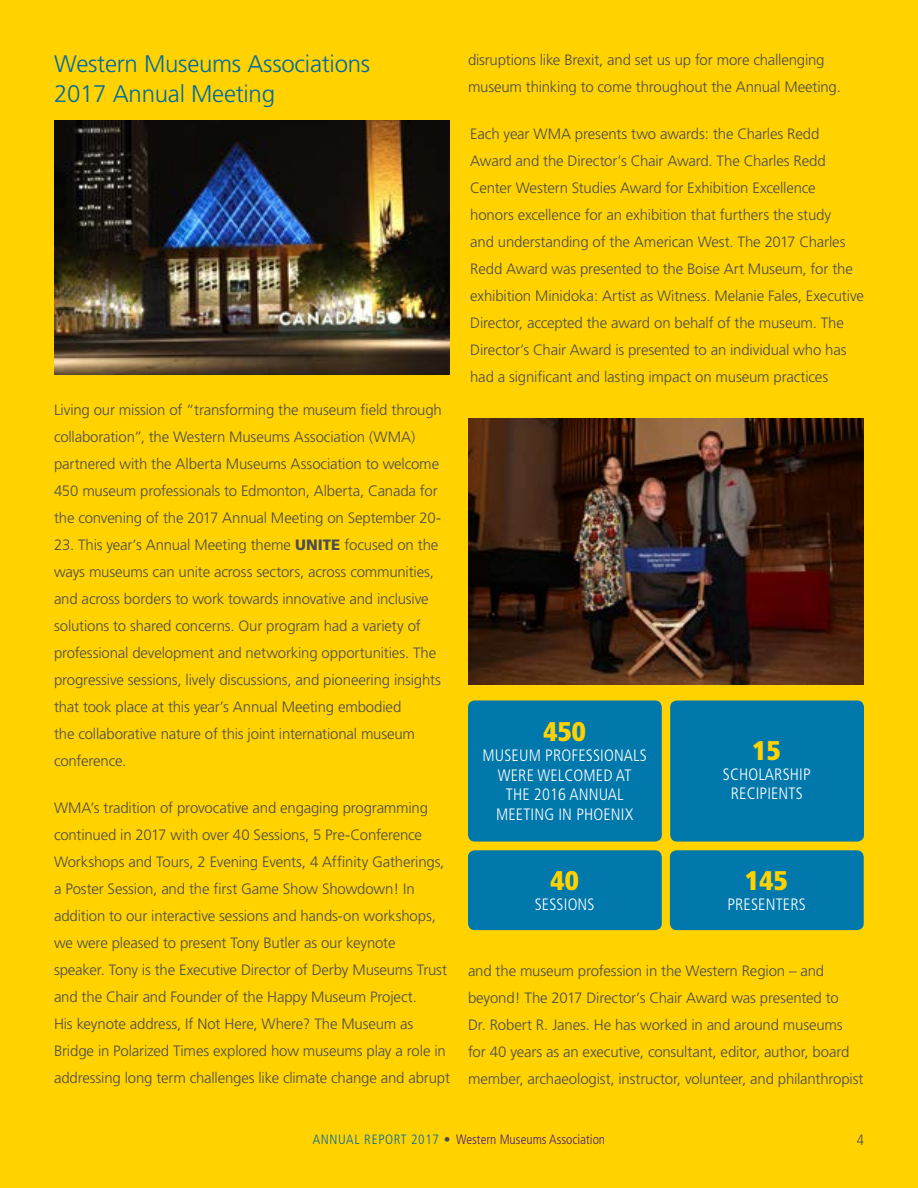
<style>
.page{position:relative;width:918px;height:1188px;background:#ffd200}
.page>*{position:absolute;margin:0;border:0;box-sizing:border-box;transform-origin:0 0}
.t1{font:900 condensed 27px "Frutiger";letter-spacing:.01em;color:#ffd200}
.t2{font:300 24px/30px "Frutiger";letter-spacing:-.01em;color:#006aa1}
.t3{font:300 condensed 16.5px/19.8px "Frutiger";letter-spacing:.01em;color:#fff;text-align:center}
.t4{font:300 15px/27px "Frutiger";letter-spacing:-.01em;color:#4d4d4f}
.t5{font:300 condensed 15px "Frutiger";color:#4d4d4f}
.t6{font:300 condensed 13.5px "Frutiger";color:#4d207a}
.s1{font-weight:900}
.s2{color:#006aa1}
.s3{color:#4d4d4f}
</style>
<div class="page">
<img style="left:468px;top:418px;width:396px;height:266px">
<div style="left:468px;top:700px;width:194px;height:142px;background:#0078ab;border-radius:7px"></div>
<div style="left:468px;top:850px;width:194px;height:80px;background:#0078ab;border-radius:7px"></div>
<div style="left:670px;top:850px;width:194px;height:80px;background:#0078ab;border-radius:7px"></div>
<div style="left:670px;top:700px;width:194px;height:142px;background:#0078ab;border-radius:7px"></div>
<img style="left:54px;top:120px;width:396px;height:254px">
<h2 class="t2" style="left:54px;top:49px;width:318px">Western Museums Associations<br>2017 Annual Meeting</h2>
<p class="t4" style="left:54px;top:397px;width:389px">Living our mission of “transforming the museum field through collaboration”, the Western Museums Association (WMA) partnered with the Alberta Museums Association to welcome 450 museum professionals to Edmonton, Alberta, Canada for the convening of the 2017 Annual Meeting on September 20-</p>
<p class="t4" style="left:54px;top:532px;width:389px">23. This year’s Annual Meeting theme <span class="s1">UNITE</span> focused on the ways museums can unite across sectors, across communities, and across borders to work towards innovative and inclusive solutions to shared concerns. Our program had a variety of professional development and networking opportunities. The progressive sessions, lively discussions, and pioneering insights that took place at this year’s Annual Meeting embodied<br>the collaborative nature of this joint international museum conference.</p>
<p class="t4" style="left:54px;top:795px;width:398px">WMA’s tradition of provocative and engaging programming continued in 2017 with over 40 Sessions, 5 Pre-Conference Workshops and Tours, 2 Evening Events, 4 Affinity Gatherings, a Poster Session, and the first Game Show Showdown! In addition to our interactive sessions and hands-on workshops, we were pleased to present Tony Butler as our keynote speaker. Tony is the Executive Director of Derby Museums Trust and the Chair and Founder of the Happy Museum Project.<br>His keynote address, If Not Here, Where? The Museum as Bridge in Polarized Times explored how museums play a role in addressing long term challenges like climate change and abrupt</p>
<p class="t4" style="left:468px;top:47px;width:374px">disruptions like Brexit, and set us up for more challenging museum thinking to come throughout the Annual Meeting.</p>
<p class="t4" style="left:470px;top:121px;width:395px">Each year WMA presents two awards: the Charles Redd Award and the Director’s Chair Award. The Charles Redd Center Western Studies Award for Exhibition Excellence<br>honors excellence for an exhibition that furthers the study<br>and understanding of the American West. The 2017 Charles Redd Award was presented to the Boise Art Museum, for the exhibition Minidoka: Artist as Witness. Melanie Fales, Executive Director, accepted the award on behalf of the museum. The Director’s Chair Award is presented to an individual who has had a significant and lasting impact on museum practices</p>
<h1 class="t1" style="left:543px;top:715px;width:44px">450</h1>
<p class="t3" style="left:482px;top:745px;width:166px">MUSEUM PROFESSIONALS<br>WERE WELCOMED AT<br>THE 2016 ANNUAL<br>MEETING IN PHOENIX</p>
<h1 class="t1" style="left:551px;top:864px;width:30px">40</h1>
<p class="t3" style="left:535px;top:894px;width:61px">SESSIONS</p>
<h1 class="t1" style="left:753px;top:734px;width:30px">15</h1>
<p class="t3" style="left:723px;top:764px;width:89px">SCHOLARSHIP<br>RECIPIENTS</p>
<h1 class="t1" style="left:745px;top:864px;width:44px">145</h1>
<p class="t3" style="left:727px;top:894px;width:80px">PRESENTERS</p>
<p class="t4" style="left:468px;top:958px;width:397px">and the museum profession in the Western Region – and beyond! The 2017 Director’s Chair Award was presented to<br>Dr. Robert R. Janes. He has worked in and around museums for 40 years as an executive, consultant, editor, author, board member, archaeologist, instructor, volunteer, and philanthropist</p>
<p class="t6" style="left:313px;top:1132px;width:294px"><span class="s2">ANNUAL REPORT 2017</span> <span class="s3">•</span> Western Museums Association</p>
<p class="t5" style="left:857px;top:1132px;width:9px">4</p>
</div>
